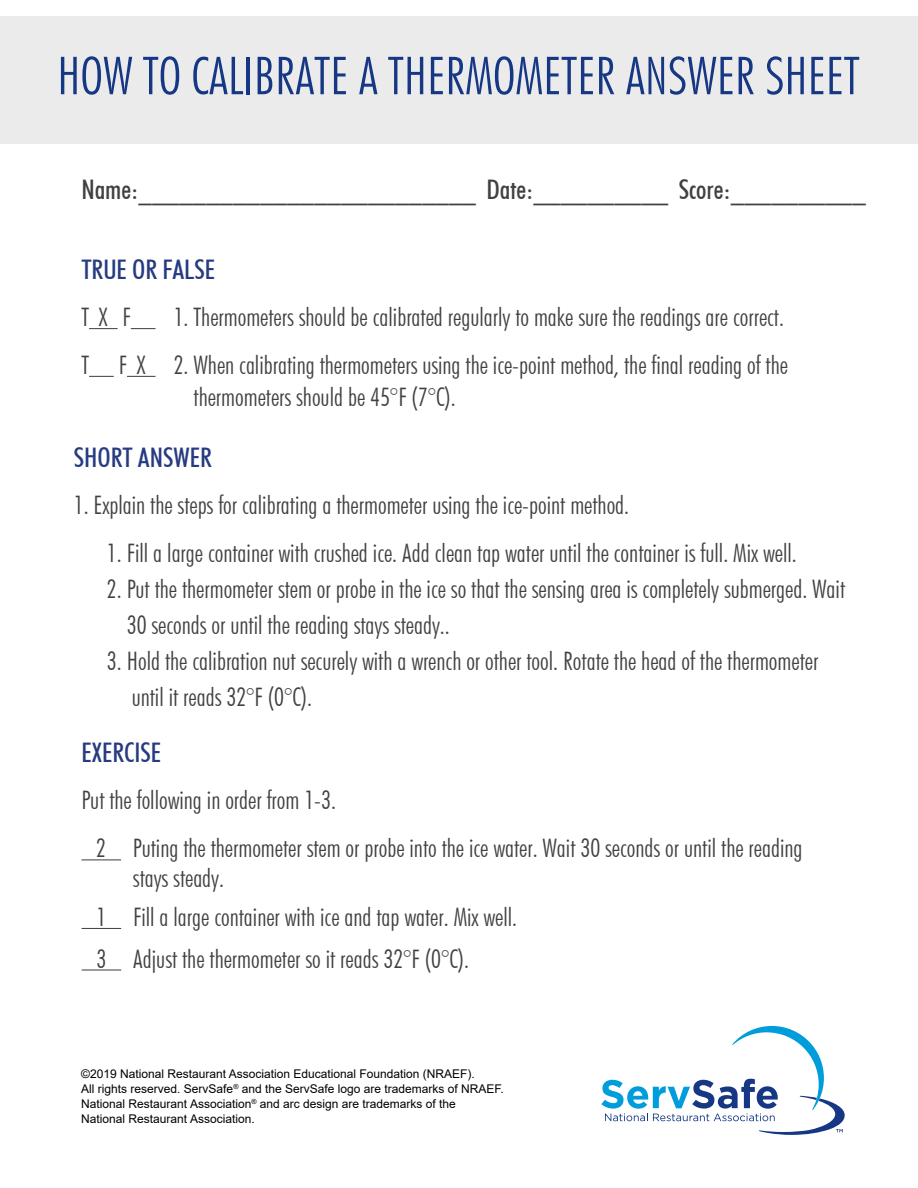
<style>
.page{position:relative;width:918px;height:1188px;background:#fff}
.page>*{position:absolute;margin:0;border:0;box-sizing:border-box;transform-origin:0 0}
.t1{font:300 condensed 52.5px "Futura BT";color:#163784}
.t2{font:500 condensed 27px "Futura BT";color:#414042}
.t3{font:500 condensed 27px "Futura BT";color:#263b80}
.t4{font:300 condensed 25.5px/36px "Futura BT";color:#414042}
.t5{font:12px/15px "Arial";color:#000}
</style>
<div class="page">
<svg style="left:601px;top:1026px;width:244px;height:109px"></svg>
<hr style="left:81px;top:859px;width:40px;height:1px;background:#414042">
<hr style="left:82px;top:928px;width:39px;height:1px;background:#414042">
<hr style="left:82px;top:969px;width:39px;height:2px;background:#414042">
<svg style="left:89px;top:328px;width:29px;height:1px"></svg>
<svg style="left:131px;top:328px;width:25px;height:1px"></svg>
<svg style="left:89px;top:376px;width:25px;height:1px"></svg>
<svg style="left:127px;top:376px;width:29px;height:1px"></svg>
<div style="left:0;top:16px;width:917px;height:127px;background:#ebebec"></div>
<h1 class="t1" style="left:57px;top:44px;width:804px">HOW TO CALIBRATE A THERMOMETER ANSWER SHEET</h1>
<p class="t2" style="left:81px;top:173px;width:786px">Name:_________________________ Date:__________ Score:__________</p>
<p class="t3" style="left:81px;top:253px;width:135px">TRUE OR FALSE</p>
<p class="t4" style="left:174px;top:299px;width:612px">1. Thermometers should be calibrated regularly to make sure the readings are correct.</p>
<p class="t4" style="left:194px;top:349px;width:596px;line-height:31.5px;text-indent:-20px">2. When calibrating thermometers using the ice-point method, the final reading of the thermometers should be 45°F (7°C).</p>
<p class="t4" style="left:81px;top:293px;width:66px;line-height:47.7px">T X F<br>T F X</p>
<p class="t3" style="left:74px;top:441px;width:140px">SHORT ANSWER</p>
<p class="t4" style="left:74px;top:487px;width:557px">1. Explain the steps for calibrating a thermometer using the ice-point method.</p>
<p class="t4" style="left:107px;top:535px;width:691px">1. Fill a large container with crushed ice. Add clean tap water until the container is full. Mix well.</p>
<p class="t4" style="left:127px;top:571px;width:720px;text-indent:-20px">2. Put the thermometer stem or probe in the ice so that the sensing area is completely submerged. Wait<br>30 seconds or until the reading stays steady..</p>
<p class="t4" style="left:132px;top:643px;width:688px;text-indent:-25px">3. Hold the calibration nut securely with a wrench or other tool. Rotate the head of the thermometer until it reads 32°F (0°C).</p>
<p class="t3" style="left:81px;top:736px;width:81px">EXERCISE</p>
<p class="t4" style="left:81px;top:782px;width:256px">Put the following in order from 1-3.</p>
<p class="t4" style="left:133px;top:833px;width:671px;line-height:30px;text-indent:-37px">2 Puting the thermometer stem or probe into the ice water. Wait 30 seconds or until the reading stays steady.</p>
<p class="t4" style="left:96px;top:896px;width:422px;line-height:41.5px">1 Fill a large container with ice and tap water. Mix well.<br>3 Adjust the thermometer so it reads 32°F (0°C).</p>
<p class="t5" style="left:81px;top:1066px;width:424px">©2019 National Restaurant Association Educational Foundation (NRAEF).<br>All rights reserved. ServSafe<sup>®</sup> and the ServSafe logo are trademarks of NRAEF.<br>National Restaurant Association<sup>®</sup> and arc design are trademarks of the<br>National Restaurant Association.</p>
</div>
